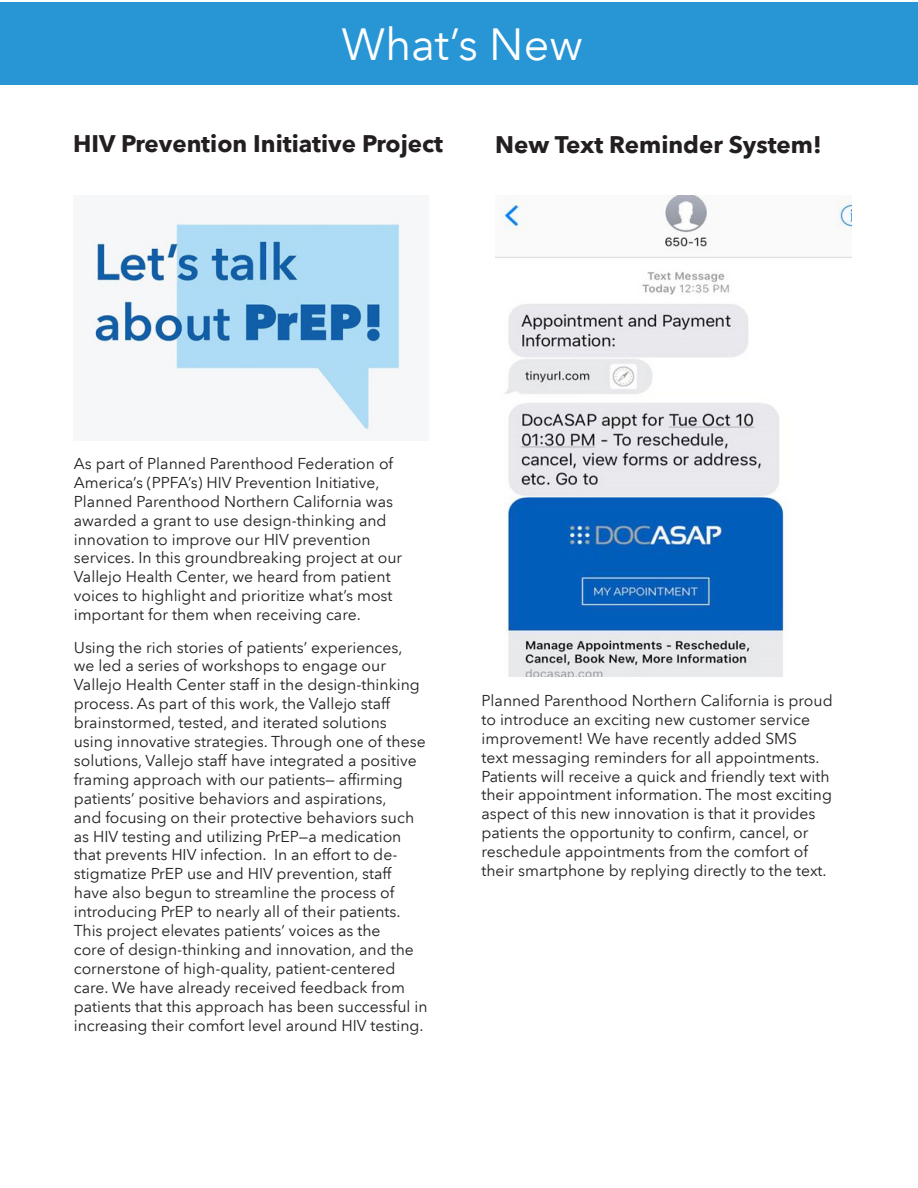
<style>
.page{position:relative;width:918px;height:1188px;background:#fff}
.page>*{position:absolute;margin:0;border:0;box-sizing:border-box;transform-origin:0 0}
.t1{font:45px "Avenir Next LT Pro";color:#fff}
.Newsletter_Body{font:700 24px "Avenir Next LT Pro";color:#231f20}
.Newsletter_Body-2{font:15.75px/18.9px "Avenir Next LT Pro";color:#231f20}
</style>
<div class="page">
<img style="left:88px;top:218px;width:314px;height:214px">
<img style="left:495px;top:195px;width:356px;height:481px">
<div style="left:0;top:2px;width:918px;height:82px;background:#2895d5"></div>
<p class="t1" style="left:341px;top:18px;width:243px">What’s New</p>
<p class="Newsletter_Body" style="left:73px;top:129px;width:371px">HIV Prevention Initiative Project</p>
<p class="Newsletter_Body" style="left:495px;top:130px;width:328px">New Text Reminder System!</p>
<p class="Newsletter_Body-2" style="left:74px;top:454px;width:330px">As part of Planned Parenthood Federation of America’s (PPFA’s) HIV Prevention Initiative, Planned Parenthood Northern California was awarded a grant to use design-thinking and innovation to improve our HIV prevention services. In this groundbreaking project at our Vallejo Health Center, we heard from patient voices to highlight and prioritize what’s most important for them when receiving care.</p>
<p class="Newsletter_Body-2" style="left:74px;top:638px;width:355px">Using the rich stories of patients’ experiences,<br>we led a series of workshops to engage our Vallejo Health Center staff in the design-thinking process. As part of this work, the Vallejo staff brainstormed, tested, and iterated solutions using innovative strategies. Through one of these solutions, Vallejo staff have integrated a positive framing approach with our patients— affirming patients’ positive behaviors and aspirations,<br>and focusing on their protective behaviors such as HIV testing and utilizing PrEP—a medication that prevents HIV infection. In an effort to de&shy;stigmatize PrEP use and HIV prevention, staff have also begun to streamline the process of introducing PrEP to nearly all of their patients.<br>This project elevates patients’ voices as the<br>core of design-thinking and innovation, and the cornerstone of high-quality, patient-centered care. We have already received feedback from patients that this approach has been successful in increasing their comfort level around HIV testing.</p>
<p class="Newsletter_Body-2" style="left:481px;top:691px;width:353px">Planned Parenthood Northern California is proud to introduce an exciting new customer service improvement! We have recently added SMS<br>text messaging reminders for all appointments.<br>Patients will receive a quick and friendly text with their appointment information. The most exciting aspect of this new innovation is that it provides patients the opportunity to confirm, cancel, or reschedule appointments from the comfort of their smartphone by replying directly to the text.</p>
</div>
